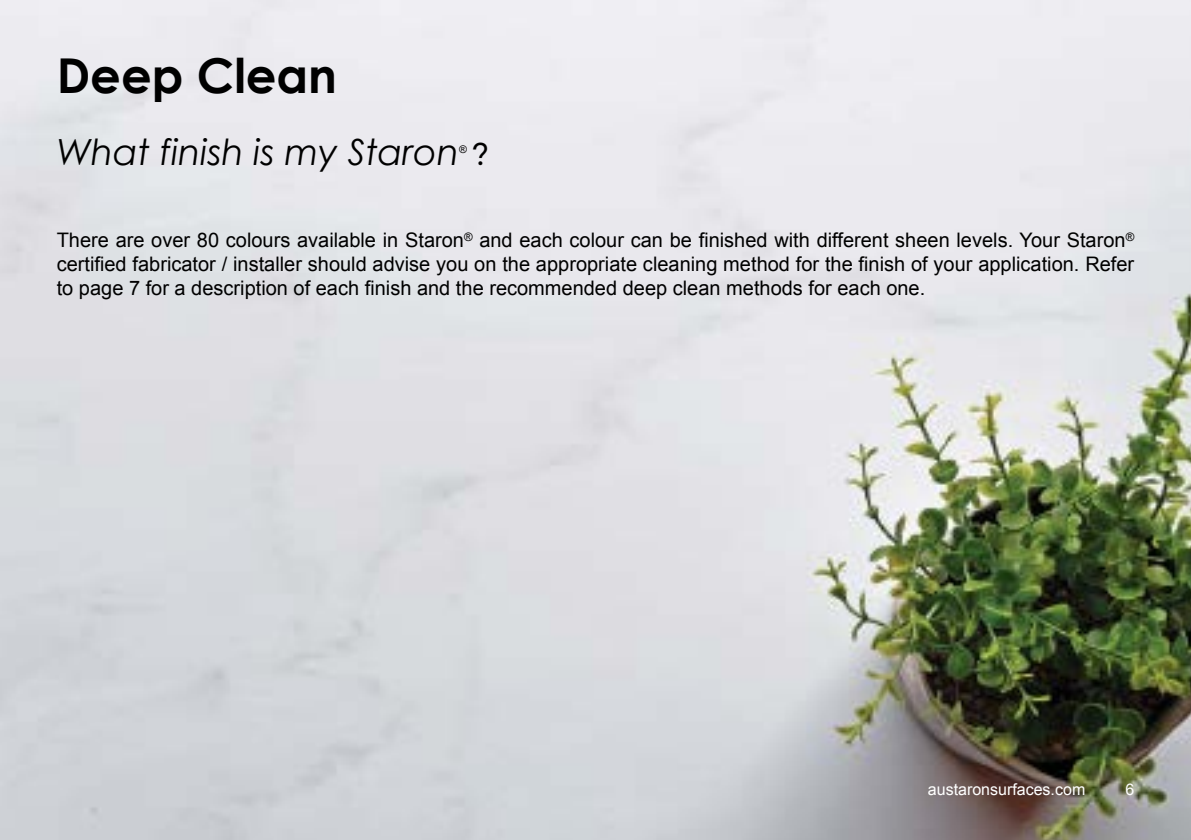
<style>
.page{position:relative;width:1191px;height:840px;background:#fff}
.page>*{position:absolute;margin:0;border:0;box-sizing:border-box;transform-origin:0 0}
.t1{font:700 48px "Century Gothic";color:#000}
.t2{font:italic 36px "Century Gothic";color:#000}
.t3{font:20px/24px "Arial";color:#000;text-align:justify}
.t4{font:16px "Arial";color:#fff}
.t5{font:italic 10.4px "Arial";color:#000}
.s1{font-family:"Calibre";font-style:normal}
</style>
<div class="page">
<img style="left:0;top:0;width:1191px;height:839px">
<h1 class="t1" style="left:57px;top:45px;width:282px">Deep Clean</h1>
<h2 class="t2" style="left:57px;top:130px;width:433px">What finish is my Staron <span class="s1">?</span></h2>
<p class="t5" style="left:459px;top:142px;width:9px">®</p>
<p class="t3" style="left:57px;top:228px;width:1079px">There are over 80 colours available in Staron<sup>®</sup> and each colour can be finished with different sheen levels. Your Staron<sup>® </sup>certified fabricator / installer should advise you on the appropriate cleaning method for the finish of your application. Refer to page 7 for a description of each finish and the recommended deep clean methods for each one.</p>
<p class="t4" style="left:928px;top:778px;width:159px">austaronsurfaces.com</p>
<p class="t4" style="left:1125px;top:778px;width:10px">6</p>
</div>
